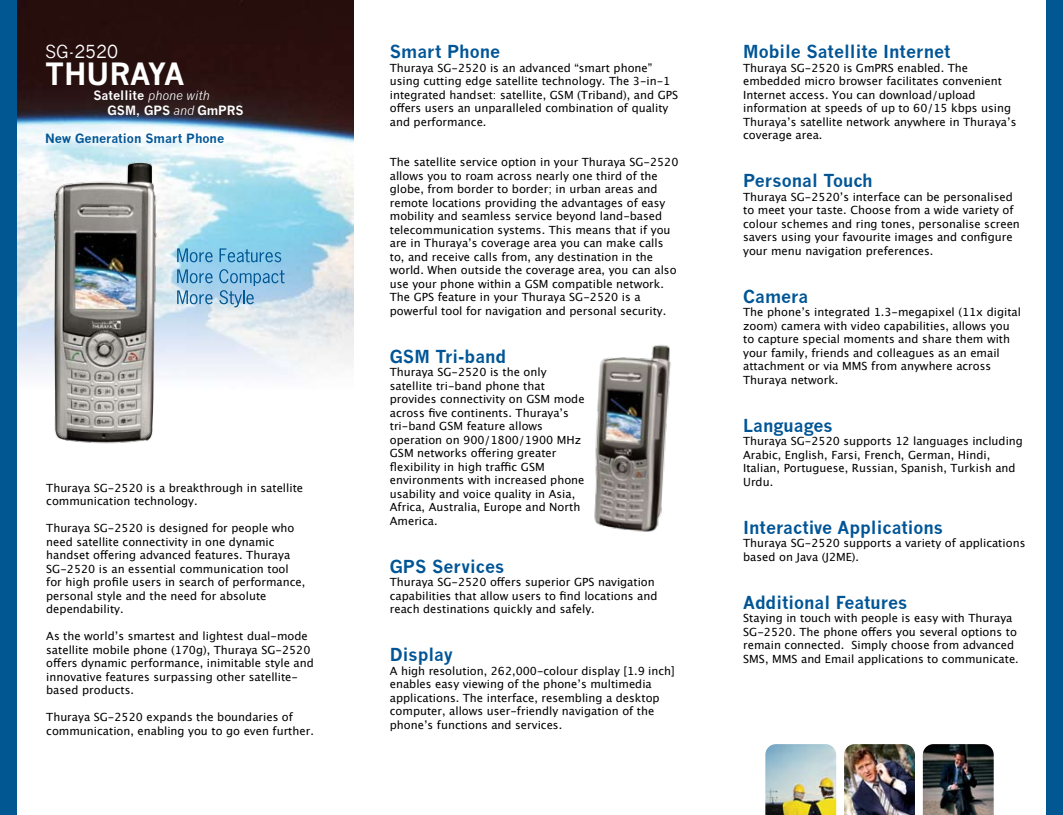
<style>
.page{position:relative;width:1063px;height:815px;background:#fff}
.page>*{position:absolute;margin:0;border:0;box-sizing:border-box;transform-origin:0 0}
.t1{font:700 30px "News Gothic";color:#fff}
.t2{font:700 17.5px "News Gothic";color:#005596}
.t3{font:17.5px "News Gothic";color:#fff}
.t4{font:700 12.5px/15px "News Gothic";color:#fff}
.t5{font:700 12.5px "News Gothic";color:#005596}
.t6{font:11.25px/13.5px "Lucida Grande";color:#000}
.s1{font-weight:400;font-style:italic}
</style>
<div class="page">
<img style="left:16px;top:0;width:337px;height:815px">
<svg style="left:177px;top:248px;width:36px;height:14px"></svg>
<svg style="left:220px;top:248px;width:61px;height:14px"></svg>
<svg style="left:177px;top:269px;width:36px;height:14px"></svg>
<svg style="left:177px;top:290px;width:36px;height:14px"></svg>
<svg style="left:219px;top:269px;width:66px;height:38px;background:#8fbddd"></svg>
<img style="left:765px;top:744px;width:71px;height:71px">
<img style="left:844px;top:744px;width:71px;height:71px">
<img style="left:923px;top:744px;width:71px;height:71px">
<div style="left:1047px;top:0;width:16px;height:815px;background:#005792"></div>
<div style="left:0;top:0;width:16px;height:815px;background:#005792"></div>
<img style="left:594px;top:345px;width:77px;height:187px">
<img style="left:45px;top:154px;width:117px;height:292px">
<h2 class="t3" style="left:45px;top:41px;width:75px">SG-2520</h2>
<h1 class="t1" style="left:45px;top:56px;width:141px">THURAYA</h1>
<p class="t4" style="left:108px;top:88px;width:138px;text-indent:-14px">Satellite <span class="s1">phone with<br></span>GSM, GPS <span class="s1">and</span> GmPRS</p>
<p class="t5" style="left:45px;top:131px;width:181px">New Generation Smart Phone</p>
<p class="t6" style="left:46px;top:481px;width:258px">Thuraya SG-2520 is a breakthrough in satellite communication technology.</p>
<p class="t6" style="left:46px;top:521px;width:261px">Thuraya SG-2520 is designed for people who need satellite connectivity in one dynamic handset offering advanced features. Thuraya SG-2520 is an essential communication tool for high profile users in search of performance, personal style and the need for absolute dependability.</p>
<p class="t6" style="left:46px;top:629px;width:269px">As the world’s smartest and lightest dual-mode satellite mobile phone (170g), Thuraya SG-2520 offers dynamic performance, inimitable style and innovative features surpassing other satellite&shy;based products.</p>
<p class="t6" style="left:46px;top:710px;width:269px">Thuraya SG-2520 expands the boundaries of communication, enabling you to go even further.</p>
<h2 class="t2" style="left:390px;top:41px;width:112px">Smart Phone</h2>
<p class="t6" style="left:390px;top:61px;width:290px">Thuraya SG-2520 is an advanced “smart phone” using cutting edge satellite technology. The 3-in-1 integrated handset: satellite, GSM (Triband), and GPS offers users an unparalleled combination of quality and performance.</p>
<p class="t6" style="left:390px;top:156px;width:290px">The satellite service option in your Thuraya SG-2520 allows you to roam across nearly one third of the globe, from border to border; in urban areas and remote locations providing the advantages of easy mobility and seamless service beyond land-based telecommunication systems. This means that if you are in Thuraya’s coverage area you can make calls to, and receive calls from, any destination in the world. When outside the coverage area, you can also use your phone within a GSM compatible network.<br>The GPS feature in your Thuraya SG-2520 is a powerful tool for navigation and personal security.</p>
<h2 class="t2" style="left:390px;top:346px;width:118px">GSM Tri-band</h2>
<p class="t6" style="left:390px;top:366px;width:196px">Thuraya SG-2520 is the only satellite tri-band phone that provides connectivity on GSM mode across five continents. Thuraya’s tri-band GSM feature allows operation on 900/1800/1900 MHz<br>GSM networks offering greater flexibility in high traffic GSM environments with increased phone usability and voice quality in Asia,<br>Africa, Australia, Europe and North<br>America.</p>
<h2 class="t2" style="left:390px;top:556px;width:116px">GPS Services</h2>
<p class="t6" style="left:390px;top:576px;width:269px">Thuraya SG-2520 offers superior GPS navigation capabilities that allow users to find locations and reach destinations quickly and safely.</p>
<h2 class="t2" style="left:390px;top:644px;width:65px">Display</h2>
<p class="t6" style="left:390px;top:664px;width:287px">A high resolution, 262,000-colour display [1.9 inch] enables easy viewing of the phone’s multimedia applications. The interface, resembling a desktop computer, allows user-friendly navigation of the phone’s functions and services.</p>
<h2 class="t2" style="left:743px;top:41px;width:209px">Mobile Satellite Internet</h2>
<p class="t6" style="left:743px;top:61px;width:275px">Thuraya SG-2520 is GmPRS enabled. The embedded micro browser facilitates convenient Internet access. You can download/upload information at speeds of up to 60/15 kbps using Thuraya’s satellite network anywhere in Thuraya’s coverage area.</p>
<h2 class="t2" style="left:743px;top:170px;width:131px">Personal Touch</h2>
<p class="t6" style="left:743px;top:190px;width:278px">Thuraya SG-2520’s interface can be personalised to meet your taste. Choose from a wide variety of colour schemes and ring tones, personalise screen savers using your favourite images and configure your menu navigation preferences.</p>
<h2 class="t2" style="left:743px;top:286px;width:66px">Camera</h2>
<p class="t6" style="left:743px;top:306px;width:279px">The phone’s integrated 1.3-megapixel (11x digital zoom) camera with video capabilities, allows you to capture special moments and share them with your family, friends and colleagues as an email attachment or via MMS from anywhere across Thuraya network.</p>
<h2 class="t2" style="left:743px;top:415px;width:91px">Languages</h2>
<p class="t6" style="left:743px;top:435px;width:281px">Thuraya SG-2520 supports 12 languages including Arabic, English, Farsi, French, German, Hindi, Italian, Portuguese, Russian, Spanish, Turkish and Urdu.</p>
<h2 class="t2" style="left:743px;top:517px;width:201px">Interactive Applications</h2>
<p class="t6" style="left:743px;top:537px;width:284px">Thuraya SG-2520 supports a variety of applications based on Java (J2ME).</p>
<h2 class="t2" style="left:743px;top:592px;width:166px">Additional Features</h2>
<p class="t6" style="left:743px;top:612px;width:277px">Staying in touch with people is easy with Thuraya SG-2520. The phone offers you several options to remain connected. Simply choose from advanced SMS, MMS and Email applications to communicate.</p>
</div>
